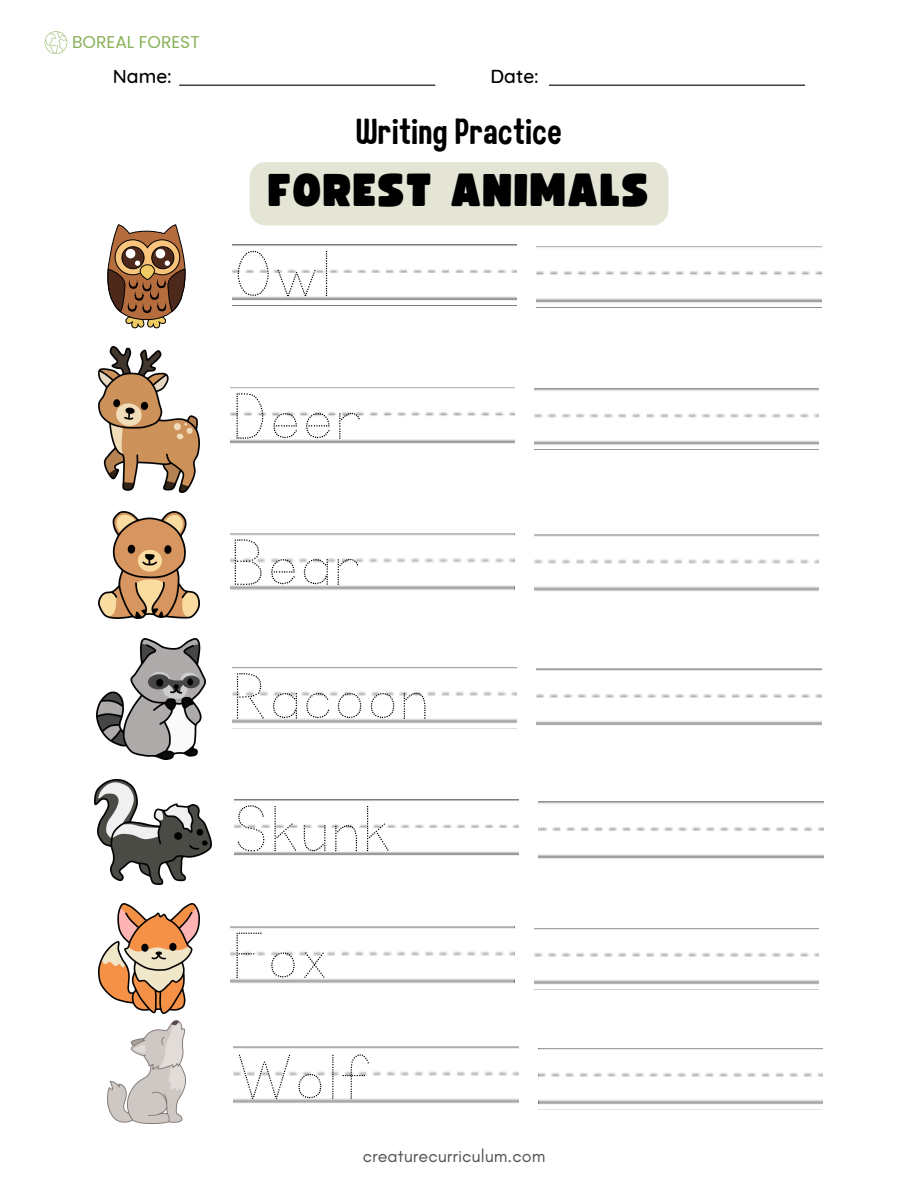
<style>
.page{position:relative;width:918px;height:1188px;background:#fff}
.page>*{position:absolute;margin:0;border:0;box-sizing:border-box;transform-origin:0 0}
.t1{font:76.2px "KG Primary Dots";color:#000}
.t2{font:73.95px "KG Primary Dots";color:#000}
.t3{font:45.6px "Funtastic";letter-spacing:.04em;color:#000}
.t4{font:36px "Childling";color:#000}
.t5{font:500 19.2px "Quicksand";color:#000}
.t6{font:18px "Glacial Indifference";color:#545454}
.t7{font:17.1px "Poppins";color:#8ab25a}
</style>
<div class="page">
<hr style="left:179px;top:85px;width:256px;height:1px;background:#000">
<hr style="left:549px;top:85px;width:256px;height:1px;background:#000">
<svg style="left:45px;top:31px;width:22px;height:23px"></svg>
<svg style="left:535px;top:389px;width:284px;height:61px"></svg>
<svg style="left:230px;top:387px;width:284px;height:57px"></svg>
<img style="left:99px;top:346px;width:100px;height:147px">
<svg style="left:535px;top:535px;width:284px;height:56px"></svg>
<svg style="left:230px;top:533px;width:284px;height:57px"></svg>
<img style="left:99px;top:512px;width:100px;height:107px">
<svg style="left:537px;top:669px;width:284px;height:57px"></svg>
<svg style="left:232px;top:667px;width:285px;height:56px"></svg>
<img style="left:97px;top:638px;width:109px;height:122px">
<svg style="left:539px;top:801px;width:284px;height:58px"></svg>
<svg style="left:234px;top:799px;width:285px;height:57px"></svg>
<img style="left:95px;top:780px;width:117px;height:104px">
<svg style="left:535px;top:928px;width:284px;height:56px"></svg>
<svg style="left:230px;top:926px;width:284px;height:57px"></svg>
<img style="left:99px;top:903px;width:100px;height:111px">
<svg style="left:539px;top:1048px;width:284px;height:56px"></svg>
<svg style="left:234px;top:1046px;width:284px;height:57px"></svg>
<img style="left:107px;top:1020px;width:79px;height:104px">
<svg style="left:537px;top:246px;width:284px;height:57px"></svg>
<svg style="left:232px;top:244px;width:285px;height:62px"></svg>
<svg style="left:107px;top:224px;width:79px;height:105px"></svg>
<div style="left:250px;top:162px;width:418px;height:63px;background:#e4e5d5"></div>
<h1 class="t7" style="left:72px;top:30px;width:129px">BOREAL FOREST</h1>
<p class="t5" style="left:113px;top:64px;width:60px">Name:</p>
<p class="t5" style="left:491px;top:64px;width:50px">Date:</p>
<h1 class="t4" style="left:356px;top:115px;width:207px">Writing Practice</h1>
<p class="t3" style="left:269px;top:170px;width:382px">FOREST ANIMALS</p>
<h1 class="t1" style="left:232px;top:238px;width:102px">Owl</h1>
<p class="t1" style="left:230px;top:381px;width:135px">Deer</p>
<h4 class="t1" style="left:230px;top:527px;width:134px">Bear</h4>
<h2 class="t1" style="left:232px;top:660px;width:199px">Racoon</h2>
<h1 class="t1" style="left:234px;top:793px;width:159px">Skunk</h1>
<h1 class="t1" style="left:230px;top:920px;width:100px">Fox</h1>
<p class="t2" style="left:234px;top:1042px;width:139px">Wolf</p>
<p class="t6" style="left:363px;top:1145px;width:184px">creaturecurriculum.com</p>
</div>
